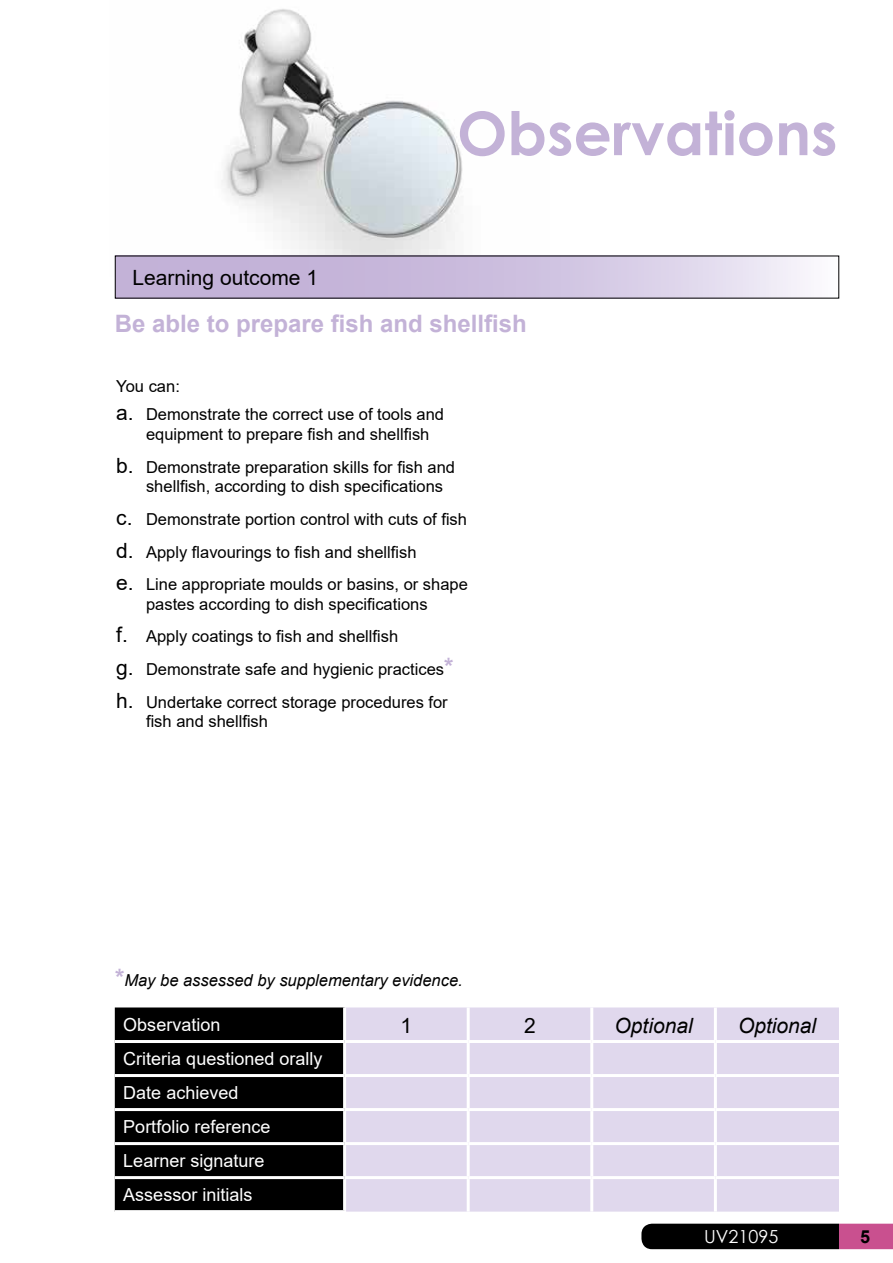
<style>
.page{position:relative;width:893px;height:1263px;background:#fff}
.page>*{position:absolute;margin:0;border:0;box-sizing:border-box;transform-origin:0 0}
.t1{font:700 60px "Century Gothic";color:#c3b2d7}
.t2{font:700 24px "Arial";color:#c3b2d7}
.t3{font:21px "Arial";color:#000}
.t4{font:italic 21px "Arial";color:#000}
.t5{font:18px/34px "Arial";color:#fff}
.t6{font:18px "Century Gothic";color:#fff}
.t7{font:700 18px "Arial";color:#000}
.t8{font:16.5px/32.5px "Arial";color:#000}
.t9{font:italic 16.5px "Arial";color:#000}
.s1{font-size:21px}
.s2{font-weight:700;font-size:24px;color:#c3b2d7}
.s3{font-weight:700;font-style:normal;font-size:24px;color:#c3b2d7}
</style>
<div class="page">
<img style="left:114px;top:9px;width:436px;height:268px">
<svg style="left:117px;top:258px;width:691px;height:38px;background:#d0c3e1"></svg>
<div style="left:115px;top:1007px;width:228px;height:203px;background:#000"></div>
<div style="left:346px;top:1007px;width:493px;height:204px;background:#e0d8ed"></div>
<hr style="left:467px;top:1007px;width:3px;height:33px;background:#fff">
<hr style="left:590px;top:1007px;width:3px;height:33px;background:#fff">
<hr style="left:714px;top:1007px;width:3px;height:33px;background:#fff">
<hr style="left:345px;top:1040px;width:123px;height:3px;background:#fff">
<hr style="left:468px;top:1040px;width:124px;height:3px;background:#fff">
<hr style="left:467px;top:1043px;width:3px;height:31px;background:#fff">
<hr style="left:592px;top:1040px;width:123px;height:3px;background:#fff">
<hr style="left:590px;top:1043px;width:3px;height:31px;background:#fff">
<hr style="left:715px;top:1040px;width:124px;height:3px;background:#fff">
<hr style="left:714px;top:1043px;width:3px;height:31px;background:#fff">
<hr style="left:345px;top:1074px;width:123px;height:3px;background:#fff">
<hr style="left:468px;top:1074px;width:124px;height:3px;background:#fff">
<hr style="left:467px;top:1077px;width:3px;height:31px;background:#fff">
<hr style="left:592px;top:1074px;width:123px;height:3px;background:#fff">
<hr style="left:590px;top:1077px;width:3px;height:31px;background:#fff">
<hr style="left:715px;top:1074px;width:124px;height:3px;background:#fff">
<hr style="left:714px;top:1077px;width:3px;height:31px;background:#fff">
<hr style="left:115px;top:1108px;width:230px;height:3px;background:#fff">
<hr style="left:345px;top:1108px;width:123px;height:3px;background:#fff">
<hr style="left:468px;top:1108px;width:124px;height:3px;background:#fff">
<hr style="left:467px;top:1111px;width:3px;height:31px;background:#fff">
<hr style="left:592px;top:1108px;width:123px;height:3px;background:#fff">
<hr style="left:590px;top:1111px;width:3px;height:31px;background:#fff">
<hr style="left:715px;top:1108px;width:124px;height:3px;background:#fff">
<hr style="left:714px;top:1111px;width:3px;height:31px;background:#fff">
<hr style="left:115px;top:1142px;width:230px;height:3px;background:#fff">
<hr style="left:345px;top:1142px;width:123px;height:3px;background:#fff">
<hr style="left:468px;top:1142px;width:124px;height:3px;background:#fff">
<hr style="left:467px;top:1145px;width:3px;height:31px;background:#fff">
<hr style="left:592px;top:1142px;width:123px;height:3px;background:#fff">
<hr style="left:590px;top:1145px;width:3px;height:31px;background:#fff">
<hr style="left:715px;top:1142px;width:124px;height:3px;background:#fff">
<hr style="left:714px;top:1145px;width:3px;height:31px;background:#fff">
<hr style="left:115px;top:1176px;width:230px;height:3px;background:#fff">
<hr style="left:345px;top:1176px;width:123px;height:3px;background:#fff">
<hr style="left:468px;top:1176px;width:124px;height:3px;background:#fff">
<hr style="left:467px;top:1179px;width:3px;height:32px;background:#fff">
<hr style="left:592px;top:1176px;width:123px;height:3px;background:#fff">
<hr style="left:590px;top:1179px;width:3px;height:32px;background:#fff">
<hr style="left:715px;top:1176px;width:124px;height:3px;background:#fff">
<hr style="left:714px;top:1179px;width:3px;height:32px;background:#fff">
<hr style="left:115px;top:1040px;width:230px;height:3px;background:#fff">
<hr style="left:115px;top:1074px;width:230px;height:3px;background:#fff">
<svg style="left:641px;top:1224px;width:252px;height:25px;background:#2d1320"></svg>
<p class="t3" style="left:132px;top:263px;width:187px">Learning outcome 1</p>
<h1 class="t1" style="left:457px;top:88px;width:382px">Observations</h1>
<h2 class="t2" style="left:115px;top:307px;width:414px">Be able to prepare fish and shellfish</h2>
<p class="t8" style="left:116px;top:370px;width:65px">You can:</p>
<p class="t8" style="left:146px;top:404px;width:300px;line-height:19.8px;text-indent:-30px"><span class="s1">a.</span> Demonstrate the correct use of tools and equipment to prepare fish and shellfish</p>
<p class="t8" style="left:146px;top:457px;width:311px;line-height:19.8px;text-indent:-30px"><span class="s1">b.</span> Demonstrate preparation skills for fish and shellfish, according to dish specifications</p>
<p class="t8" style="left:116px;top:503px;width:353px"><span class="s1">c.</span> Demonstrate portion control with cuts of fish <span class="s1">d.</span> Apply flavourings to fish and shellfish<br><span class="s1">e.</span> Line appropriate moulds or basins, or shape</p>
<p class="t8" style="left:116px;top:588px;width:339px;text-indent:30px">pastes according to dish specifications<br><span class="s1">f.</span> Apply coatings to fish and shellfish<br><span class="s1">g.</span> Demonstrate safe and hygienic practices<span class="s2">* </span><span class="s1">h.</span> Undertake correct storage procedures for</p>
<p class="t8" style="left:146px;top:705px;width:123px">fish and shellfish</p>
<p class="t9" style="left:115px;top:970px;width:349px"><span class="s3">*</span>May be assessed by supplementary evidence.</p>
<p class="t5" style="left:123px;top:1007px;width:99px">Observation</p>
<p class="t3" style="left:401px;top:1011px;width:13px">1</p>
<p class="t3" style="left:524px;top:1011px;width:13px">2</p>
<p class="t4" style="left:614px;top:1012px;width:80px">Optional</p>
<p class="t4" style="left:738px;top:1012px;width:80px">Optional</p>
<p class="t5" style="left:123px;top:1041px;width:201px">Criteria questioned orally<br>Date achieved<br>Portfolio reference<br>Learner signature<br>Assessor initials</p>
<p class="t6" style="left:704px;top:1223px;width:76px">UV21095</p>
<p class="t7" style="left:860px;top:1224px;width:12px">5</p>
</div>
